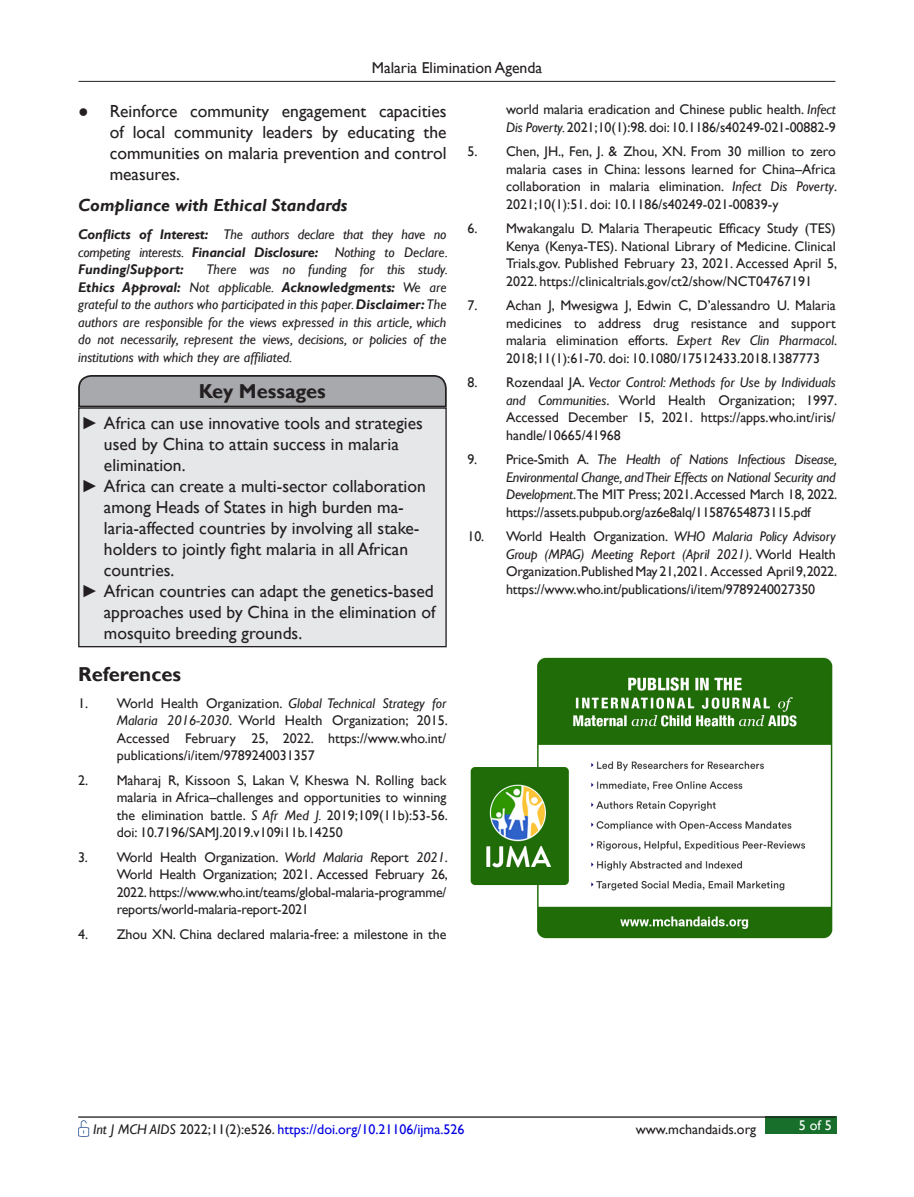
<style>
.page{position:relative;width:914px;height:1197px;background:#fff}
.page>*{position:absolute;margin:0;border:0;box-sizing:border-box;transform-origin:0 0}
.t1{font:700 20.12px "Gill Sans";color:#231f20}
.LL{font:17.5px/21px "Gill Sans";color:#231f20;text-align:justify}
.t2{font:italic 700 17.5px "Gill Sans";color:#231f20}
.t3{font:15.75px "Gill Sans";color:#231f20}
.REF{font:14px/17.5px "Gill Sans";color:#231f20;text-align:justify}
.TX_Conflict{font:italic 14px/17.5px "Gill Sans";color:#231f20;text-align:justify}
.t4{font:14px "Gill Sans";color:#0000e1}
.t5{font:14px "Gill Sans";color:#fff}
.s1{font-family:"Times New Roman"}
.s2{font-weight:700}
.s3{font-family:"Times New Roman";font-weight:700}
.s4{font-style:italic}
.s5{font-style:italic;color:#231f20}
.s6{color:#231f20}
</style>
<div class="page">
<hr style="left:78px;top:81px;width:757px;height:1px;background:#231f20">
<div style="left:765px;top:1117px;width:71px;height:17px;background:#176f2b"></div>
<hr style="left:78px;top:1116px;width:757px;height:2px;background:#231f20">
<svg style="left:78px;top:1120px;width:11px;height:17px"></svg>
<svg style="left:78px;top:375px;width:369px;height:33px;background:#9a9b9e"></svg>
<div style="left:79px;top:408px;width:367px;height:239px;background:#e6e7e9"></div>
<div style="left:78px;top:407px;width:368px;height:240px;border:1px solid #231f20"></div>
<img style="left:470px;top:657px;width:363px;height:282px">
<p class="t3" style="left:372px;top:59px;width:172px">Malaria Elimination Agenda</p>
<p class="LL" style="left:110px;top:101px;width:338px;text-indent:-32px"><span class="s1">●</span> Reinforce community engagement capacities of local community leaders by educating the communities on malaria prevention and control measures.</p>
<h2 class="t2" style="left:78px;top:195px;width:271px">Compliance with Ethical Standards</h2>
<p class="TX_Conflict" style="left:78px;top:226px;width:371px"><span class="s2">Conflicts of Interest:</span> The authors declare that they have no competing interests. <span class="s2">Financial Disclosure:</span> Nothing to Declare.<br><span class="s2">Funding/Support:</span></p>
<p class="TX_Conflict" style="left:78px;top:261px;width:371px;text-indent:128px">There was no funding for this study.<br><span class="s2">Ethics Approval:</span> Not applicable. <span class="s2">Acknowledgments:</span> We are grateful to the authors who participated in this paper. <span class="s2">Disclaimer:</span>The authors are responsible for the views expressed in this article, which do not necessarily, represent the views, decisions, or policies of the institutions with which they are affiliated.</p>
<p class="t1" style="left:199px;top:379px;width:128px">Key Messages</p>
<p class="LL" style="left:81px;top:413px;width:343px"><span class="s3">►</span> Africa can use innovative tools and strategies</p>
<p class="LL" style="left:104px;top:434px;width:296px">used by China to attain success in malaria</p>
<p class="LL" style="left:104px;top:455px;width:83px">elimination.</p>
<p class="LL" style="left:81px;top:476px;width:346px"><span class="s3">►</span> Africa can create a multi-sector collaboration</p>
<p class="LL" style="left:104px;top:497px;width:301px">among Heads of States in high burden ma-</p>
<p class="LL" style="left:104px;top:518px;width:317px">laria-affected countries by involving all stake-</p>
<p class="LL" style="left:104px;top:539px;width:305px">holders to jointly fight malaria in all African</p>
<p class="LL" style="left:104px;top:560px;width:72px">countries.</p>
<p class="LL" style="left:81px;top:581px;width:354px"><span class="s3">►</span> African countries can adapt the genetics-based</p>
<p class="LL" style="left:104px;top:602px;width:333px">approaches used by China in the elimination of</p>
<p class="LL" style="left:104px;top:623px;width:200px">mosquito breeding grounds.</p>
<h1 class="t1" style="left:78px;top:663px;width:104px">References</h1>
<p class="REF" style="left:117px;top:695px;width:333px;text-indent:-38px">1. World Health Organization. <span class="s4">Global Technical Strategy for Malaria 2016-2030</span>. World Health Organization; 2015.<br>Accessed February 25, 2022. https://www.who.int/ publications/i/item/9789240031357</p>
<p class="REF" style="left:117px;top:772px;width:333px;text-indent:-38px">2. Maharaj R, Kissoon S, Lakan V, Kheswa N. Rolling back malaria in Africa–challenges and opportunities to winning the elimination battle. <span class="s4">S Afr Med J.</span> 2019;109(11b):53-56. doi: 10.7196/SAMJ.2019.v109i11b.14250</p>
<p class="REF" style="left:117px;top:849px;width:333px;text-indent:-38px">3. World Health Organization. <span class="s4">World Malaria R</span>eport <span class="s4">2021</span>.<br>World Health Organization; 2021. Accessed February 26, 2022. https://www.who.int/teams/global-malaria-programme/ reports/world-malaria-report-2021</p>
<p class="REF" style="left:78px;top:926px;width:370px">4. Zhou XN. China declared malaria-free: a milestone in the</p>
<p class="REF" style="left:506px;top:101px;width:331px">world malaria eradication and Chinese public health. <span class="s4">Infect<br>Dis Poverty.</span> 2021;10(1):98. doi: 10.1186/s40249-021-00882-9</p>
<p class="REF" style="left:506px;top:143px;width:333px;text-indent:-38px">5. Chen, JH., Fen, J. &amp; Zhou, XN. From 30 million to zero malaria cases in China: lessons learned for China–Africa collaboration in malaria elimination. <span class="s4">Infect Dis Poverty</span>.<br>2021;10(1):51. doi: 10.1186/s40249-021-00839-y</p>
<p class="REF" style="left:506px;top:220px;width:333px;text-indent:-38px">6. Mwakangalu D. Malaria Therapeutic Efficacy Study (TES)<br>Kenya (Kenya-TES). National Library of Medicine. Clinical Trials.gov. Published February 23, 2021. Accessed April 5, 2022. https://clinicaltrials.gov/ct2/show/NCT04767191</p>
<p class="REF" style="left:506px;top:297px;width:333px;text-indent:-38px">7. Achan J, Mwesigwa J, Edwin C, D’alessandro U. Malaria medicines to address drug resistance and support malaria elimination efforts. <span class="s4">Expert Rev Clin Pharmacol</span>.<br>2018;11(1):61-70. doi: 10.1080/17512433.2018.1387773</p>
<p class="REF" style="left:506px;top:374px;width:333px;text-indent:-38px">8. Rozendaal JA. <span class="s4">Vector Control: Methods for Use by Individuals and Communities</span>. World Health Organization; 1997.<br>Accessed December 15, 2021. https://apps.who.int/iris/ handle/10665/41968</p>
<p class="REF" style="left:506px;top:451px;width:333px;text-indent:-38px">9. Price-Smith A. <span class="s4">The Health of Nations Infectious Disease, Environmental Change, and Their Effects on National Security and Development</span>.The MIT Press; 2021. Accessed March 18, 2022. https://assets.pubpub.org/az6e8alq/11587654873115.pdf</p>
<p class="REF" style="left:506px;top:528px;width:333px;text-indent:-38px">10. World Health Organization. <span class="s4">WHO Malaria Policy Advisory Group (MPAG) Meeting Report (April 2021)</span>. World Health Organization.Published May 21,2021. Accessed April 9,2022. https://www.who.int/publications/i/item/9789240027350</p>
<p class="t4" style="left:93px;top:1121px;width:373px"><span class="s5">Int J MCH AIDS</span> <span class="s6">2022;11(2):e526.</span> https://doi.org/10.21106/ijma.526</p>
<p class="REF" style="left:635px;top:1120px;width:122px">www.mchandaids.org</p>
<p class="t5" style="left:799px;top:1117px;width:35px">5 of 5</p>
</div>
